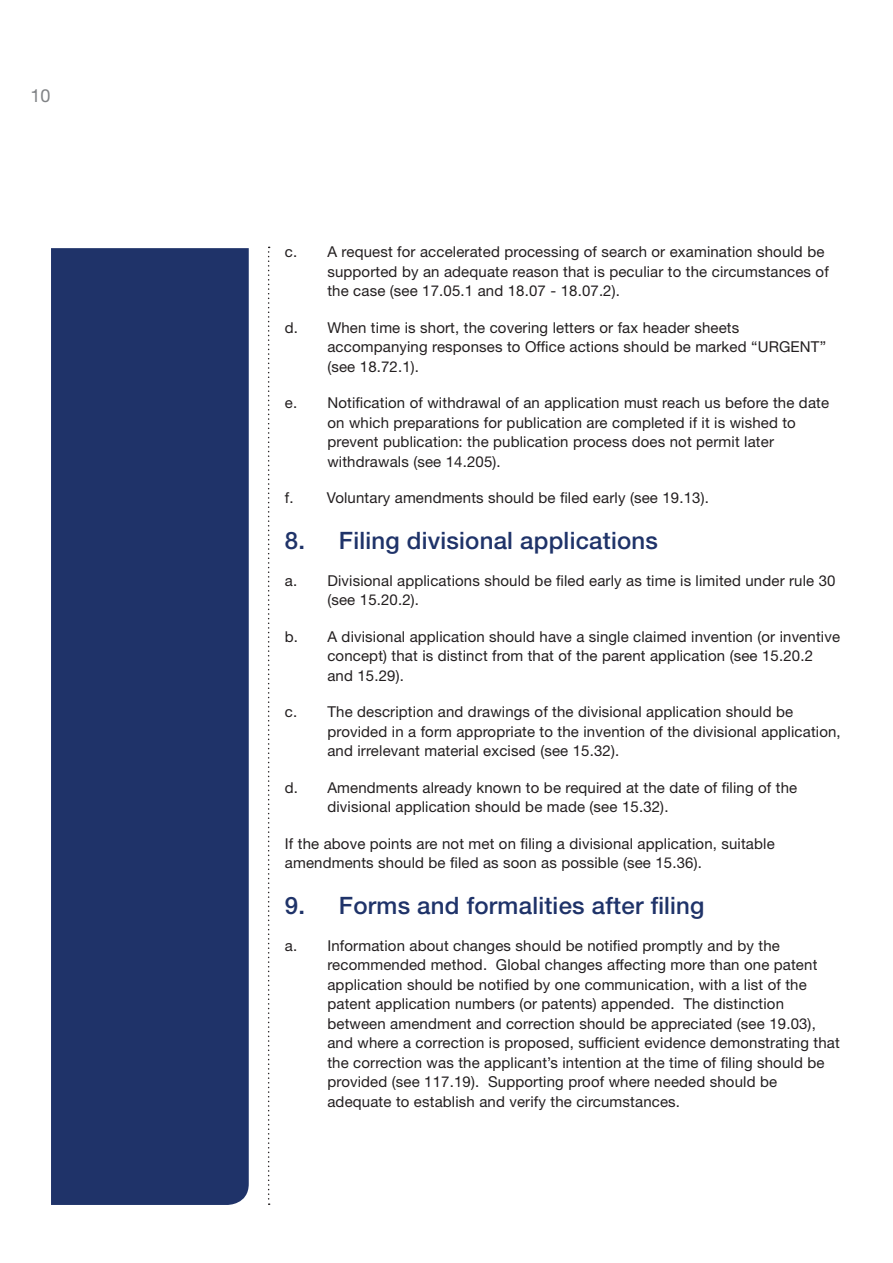
<style>
.page{position:relative;width:893px;height:1263px;background:#fff}
.page>*{position:absolute;margin:0;border:0;box-sizing:border-box;transform-origin:0 0}
.Heading_3{font:500 24px "Helvetica Neue LT Std";letter-spacing:.01em;color:#1f3369}
.t1{font:18px "Helvetica Neue LT Std";color:#808285}
.Body_Number_Indented{font:15px/19.5px "Helvetica Neue LT Std";letter-spacing:.01em;color:#231f20}
.Body{font:15px/19.5px "Helvetica Neue LT Std";letter-spacing:.01em;color:#231f20}
</style>
<div class="page">
<svg style="left:268px;top:247px;width:2px;height:958px"></svg>
<div style="left:51px;top:248px;width:198px;height:957px;background:#1f3369"></div>
<p class="t1" style="left:31px;top:85px;width:22px">10</p>
<p class="Body_Number_Indented" style="left:327px;top:242px;width:503px;text-indent:-43px">c. A request for accelerated processing of search or examination should be supported by an adequate reason that is peculiar to the circumstances of the case (see 17.05.1 and 18.07 - 18.07.2).</p>
<p class="Body_Number_Indented" style="left:327px;top:318px;width:500px;text-indent:-43px">d. When time is short, the covering letters or fax header sheets accompanying responses to Office actions should be marked “URGENT” (see 18.72.1).</p>
<p class="Body_Number_Indented" style="left:327px;top:393px;width:503px;text-indent:-43px">e. Notification of withdrawal of an application must reach us before the date on which preparations for publication are completed if it is wished to prevent publication: the publication process does not permit later withdrawals (see 14.205).</p>
<p class="Body" style="left:285px;top:488px;width:425px">f. Voluntary amendments should be filed early (see 19.13).</p>
<p class="Heading_3" style="left:285px;top:526px;width:375px">8. Filing divisional applications</p>
<p class="Body_Number_Indented" style="left:327px;top:570px;width:510px;text-indent:-43px">a. Divisional applications should be filed early as time is limited under rule 30 (see 15.20.2).</p>
<p class="Body_Number_Indented" style="left:327px;top:626px;width:514px;text-indent:-43px">b. A divisional application should have a single claimed invention (or inventive concept) that is distinct from that of the parent application (see 15.20.2 and 15.29).</p>
<p class="Body_Number_Indented" style="left:327px;top:702px;width:515px;text-indent:-43px">c. The description and drawings of the divisional application should be provided in a form appropriate to the invention of the divisional application, and irrelevant material excised (see 15.32).</p>
<p class="Body_Number_Indented" style="left:327px;top:777px;width:471px;text-indent:-43px">d. Amendments already known to be required at the date of filing of the divisional application should be made (see 15.32).</p>
<p class="Body" style="left:285px;top:833px;width:491px">If the above points are not met on filing a divisional application, suitable amendments should be filed as soon as possible (see 15.36).</p>
<p class="Heading_3" style="left:285px;top:891px;width:421px">9. Forms and formalities after filing</p>
<p class="Body_Number_Indented" style="left:327px;top:935px;width:514px;text-indent:-43px">a. Information about changes should be notified promptly and by the recommended method. Global changes affecting more than one patent application should be notified by one communication, with a list of the patent application numbers (or patents) appended. The distinction between amendment and correction should be appreciated (see 19.03), and where a correction is proposed, sufficient evidence demonstrating that the correction was the applicant’s intention at the time of filing should be provided (see 117.19). Supporting proof where needed should be adequate to establish and verify the circumstances.</p>
</div>
